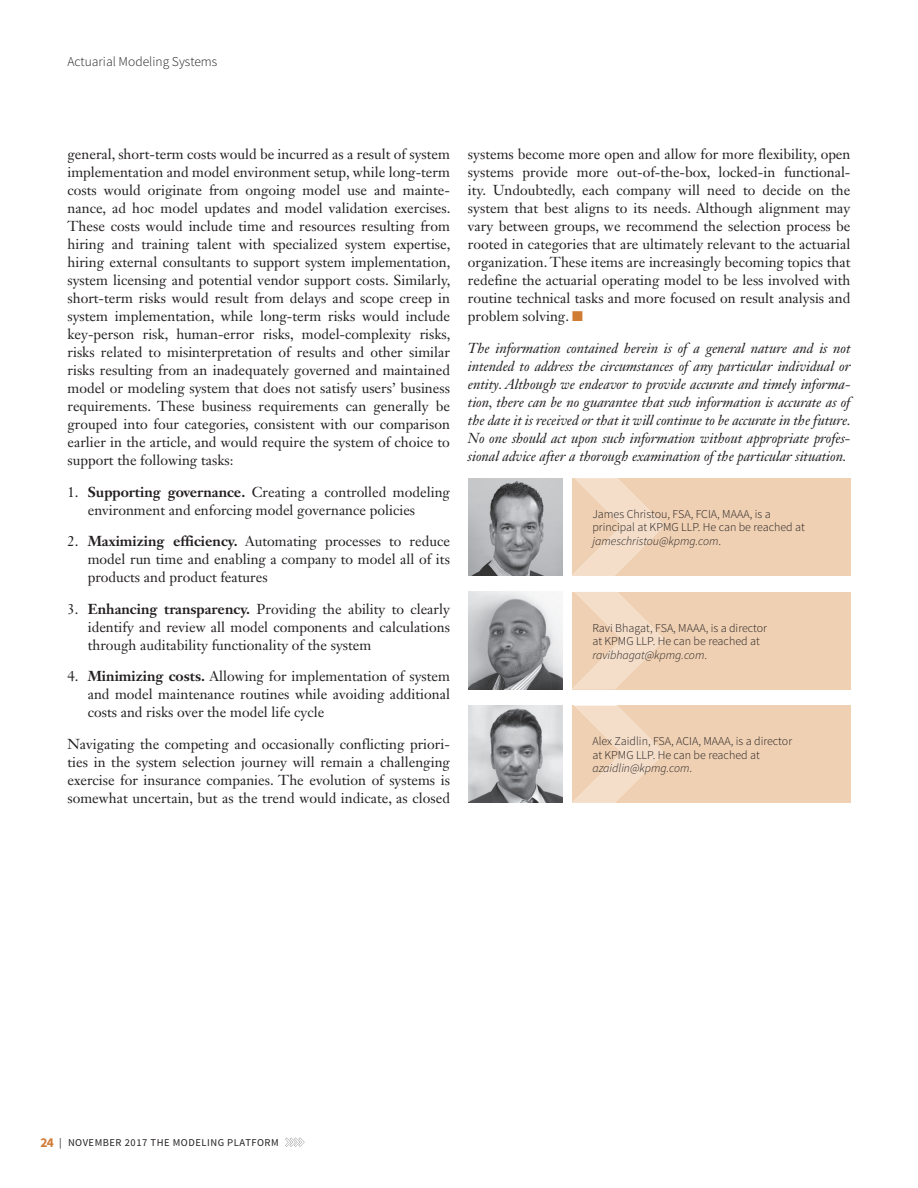
<style>
.page{position:relative;width:918px;height:1188px;background:#fff}
.page>*{position:absolute;margin:0;border:0;box-sizing:border-box;transform-origin:0 0}
.t1{font:14.25px/18px "Janson Text LT Std";color:#231f20;text-align:justify}
.t2{font:italic 14.25px/18px "Janson Text LT Std";letter-spacing:-.005em;color:#231f20;text-align:justify}
.t3{font:300 13.5px "Source Sans Pro";color:#231f20}
.t4{font:300 12px/13.5px "Source Sans Pro";color:#231f20}
.t5{font:10.5px "Source Sans Pro";letter-spacing:.05em;color:#231f20}
.s1{font-weight:700}
.s2{color:#d17c35}
.s3{font-style:italic}
.s4{font-weight:700;font-size:13.5px;color:#d17c35}
</style>
<div class="page">
<svg style="left:285px;top:1138px;width:20px;height:9px"></svg>
<div style="left:572px;top:478px;width:278px;height:97px;background:#efd0b3"></div>
<img style="left:468px;top:478px;width:94px;height:97px">
<svg style="left:572px;top:478px;width:91px;height:97px"></svg>
<div style="left:572px;top:592px;width:278px;height:97px;background:#efd0b3"></div>
<img style="left:468px;top:592px;width:94px;height:97px">
<svg style="left:572px;top:592px;width:91px;height:97px"></svg>
<div style="left:572px;top:706px;width:278px;height:97px;background:#efd0b3"></div>
<img style="left:468px;top:706px;width:94px;height:97px">
<svg style="left:572px;top:706px;width:91px;height:97px"></svg>
<p class="t3" style="left:68px;top:54px;width:151px">Actuarial Modeling Systems</p>
<p class="t1" style="left:68px;top:145px;width:385px">general, short- term costs would be incurred as a result of system implementation and model environment setup, while long- term costs would originate from ongoing model use and mainte&shy;nance, ad hoc model updates and model validation exercises.<br>These costs would include time and resources resulting from hiring and training talent with specialized system expertise, hiring external consultants to support system implementation, system licensing and potential vendor support costs. Similarly, short- term risks would result from delays and scope creep in system implementation, while long- term risks would include key- person risk, human- error risks, model- complexity risks, risks related to misinterpretation of results and other similar risks resulting from an inadequately governed and maintained model or modeling system that does not satisfy users’ business requirements. These business requirements can generally be grouped into four categories, consistent with our comparison earlier in the article, and would require the system of choice to support the following tasks:</p>
<p class="t1" style="left:88px;top:483px;width:364px;text-indent:-20px">1. <span class="s1">Supporting governance.</span> Creating a controlled modeling environment and enforcing model governance policies</p>
<p class="t1" style="left:88px;top:532px;width:364px;text-indent:-20px">2. <span class="s1">Maximizing efficiency.</span> Automating processes to reduce model run time and enabling a company to model all of its products and product features</p>
<p class="t1" style="left:88px;top:600px;width:364px;text-indent:-20px">3. <span class="s1">Enhancing transparency.</span> Providing the ability to clearly identify and review all model components and calculations through auditability functionality of the system</p>
<p class="t1" style="left:88px;top:667px;width:364px;text-indent:-20px">4. <span class="s1">Minimizing costs.</span> Allowing for implementation of system and model maintenance routines while avoiding additional costs and risks over the model life cycle</p>
<p class="t1" style="left:68px;top:735px;width:384px">Navigating the competing and occasionally conflicting priori&shy;ties in the system selection journey will remain a challenging exercise for insurance companies. The evolution of systems is somewhat uncertain, but as the trend would indicate, as closed</p>
<p class="t1" style="left:468px;top:145px;width:384px">systems become more open and allow for more flexibility, open systems provide more out- of- the- box, locked- in functional&shy;ity. Undoubtedly, each company will need to decide on the system that best aligns to its needs. Although alignment may vary between groups, we recommend the selection process be rooted in categories that are ultimately relevant to the actuarial organization. These items are increasingly becoming topics that redefine the actuarial operating model to be less involved with routine technical tasks and more focused on result analysis and problem solving. <span class="s2">■</span></p>
<p class="t2" style="left:468px;top:339px;width:385px">The information contained herein is of a general nature and is not intended to address the circumstances of any particular individual or entity. Although we endeavor to provide accurate and timely informa&shy;tion, there can be no guarantee that such information is accurate as of the date it is received or that it will continue to be accurate in the future.<br>No one should act upon such information without appropriate profes&shy;sional advice after a thorough examination of the particular situation.</p>
<p class="t4" style="left:592px;top:507px;width:214px">James Christou, FSA, FCIA, MAAA, is a principal at KPMG LLP. He can be reached at <span class="s3">jameschristou@kpmg.com</span>.</p>
<p class="t4" style="left:592px;top:621px;width:176px">Ravi Bhagat, FSA, MAAA, is a director at KPMG LLP. He can be reached at <span class="s3">ravibhagat@kpmg.com</span>.</p>
<p class="t4" style="left:592px;top:735px;width:201px">Alex Zaidlin, FSA, ACIA, MAAA, is a director at KPMG LLP. He can be reached at <span class="s3">azaidlin@kpmg.com</span>.</p>
<p class="t5" style="left:40px;top:1136px;width:240px"><span class="s4">24</span> | NOVEMBER 2017 THE MODELING PLATFORM</p>
</div>
